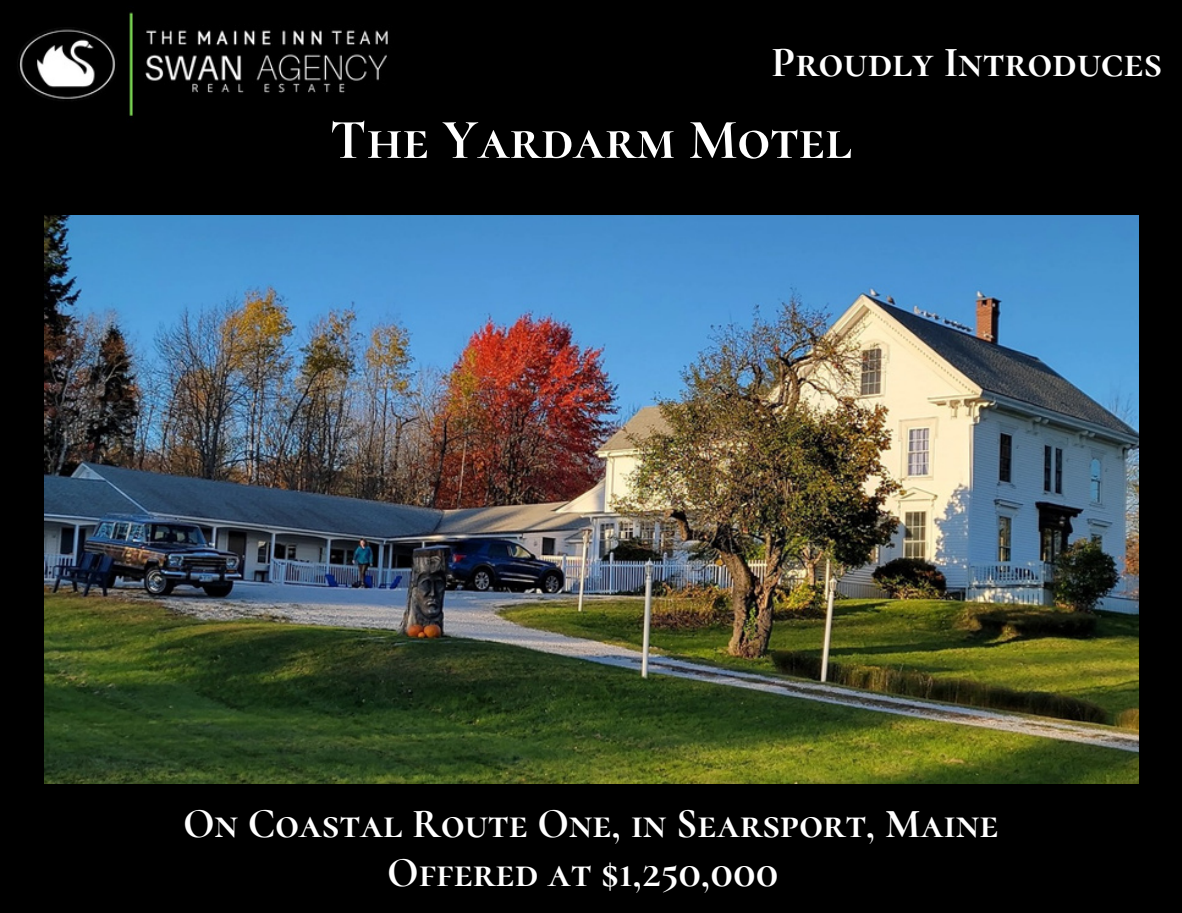
<style>
.page{position:relative;width:1182px;height:913px;background:#fff}
.page>*{position:absolute;margin:0;border:0;box-sizing:border-box;transform-origin:0 0}
.t1{font:700 57.15px "Cormorant SC";color:#fff}
.t2{font:700 42.98px "Cormorant SC";color:#fff}
.t3{font:700 41.4px "Cormorant SC";color:#fff}
</style>
<div class="page">
<div style="left:0;top:0;width:1181px;height:913px;background:#000"></div>
<img style="left:17px;top:12px;width:371px;height:104px">
<img style="left:44px;top:215px;width:1094px;height:569px">
<p class="t2" style="left:771px;top:36px;width:392px">Proudly Introduces</p>
<p class="t1" style="left:330px;top:105px;width:523px">The Yardarm Motel</p>
<p class="t3" style="left:183px;top:798px;width:817px">On Coastal Route One, in Searsport, Maine</p>
<p class="t3" style="left:387px;top:848px;width:392px">Offered at $1,250,000</p>
</div>
